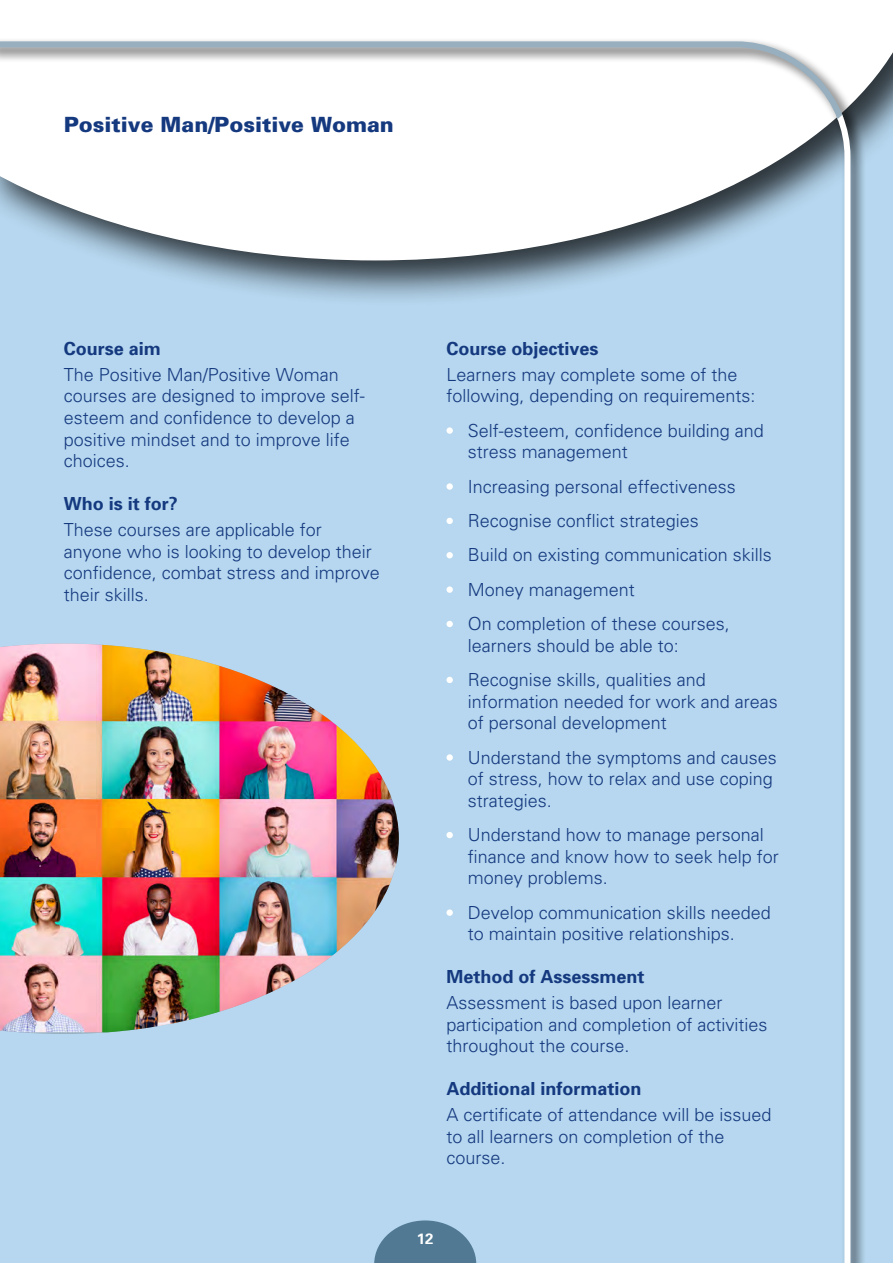
<style>
.page{position:relative;width:893px;height:1263px;background:#b6d7ef}
.page>*{position:absolute;margin:0;border:0;box-sizing:border-box;transform-origin:0 0}
.H4_Sub_heading_14pt{font:900 21px "Univers";color:#15397f}
.List_white_bullets{font:300 18px/21.6px "Univers";color:#15397f}
.Body_text_12pt{font:300 18px/21.6px "Univers";color:#15397f}
.Body_text_12pt-2{font:700 18px "Univers";color:#15397f}
.t1{font:700 15px "Univers";color:#fff}
</style>
<div class="page">
<div style="left:0;top:0;width:893px;height:307px;background:#000;opacity:.75"></div>
<svg style="left:0;top:0;width:893px;height:260px;background:#e2e8ec"></svg>
<div style="left:0;top:38px;width:859px;height:98px;background:#fff"></div>
<svg style="left:0;top:40px;width:848px;height:87px"></svg>
<div style="left:834px;top:112px;width:33px;height:1151px;background:#000;opacity:.75"></div>
<svg style="left:832px;top:108px;width:21px;height:1155px"></svg>
<svg style="left:374px;top:1220px;width:102px;height:43px"></svg>
<div style="left:446px;top:427px;width:7px;height:7px;background:#fff;border-radius:50%"></div>
<div style="left:446px;top:483px;width:7px;height:7px;background:#fff;border-radius:50%"></div>
<div style="left:446px;top:518px;width:7px;height:6px;background:#fff;border-radius:50%"></div>
<div style="left:446px;top:552px;width:7px;height:6px;background:#fff;border-radius:50%"></div>
<div style="left:446px;top:586px;width:7px;height:7px;background:#fff;border-radius:50%"></div>
<div style="left:446px;top:621px;width:7px;height:6px;background:#fff;border-radius:50%"></div>
<div style="left:446px;top:677px;width:7px;height:6px;background:#fff;border-radius:50%"></div>
<div style="left:446px;top:754px;width:7px;height:7px;background:#fff;border-radius:50%"></div>
<div style="left:446px;top:832px;width:7px;height:6px;background:#fff;border-radius:50%"></div>
<div style="left:446px;top:909px;width:7px;height:7px;background:#fff;border-radius:50%"></div>
<img style="left:0;top:643px;width:399px;height:389px">
<h4 class="H4_Sub_heading_14pt" style="left:64px;top:111px;width:332px">Positive Man/Positive Woman</h4>
<p class="Body_text_12pt-2" style="left:64px;top:337px;width:99px">Course aim</p>
<p class="Body_text_12pt" style="left:64px;top:363px;width:303px">The Positive Man/Positive Woman courses are designed to improve self&shy;esteem and confidence to develop a positive mindset and to improve life choices.</p>
<p class="Body_text_12pt-2" style="left:64px;top:492px;width:116px">Who is it for?</p>
<p class="Body_text_12pt" style="left:64px;top:518px;width:318px">These courses are applicable for anyone who is looking to develop their confidence, combat stress and improve their skills.</p>
<p class="Body_text_12pt-2" style="left:446px;top:337px;width:154px">Course objectives</p>
<p class="Body_text_12pt" style="left:446px;top:363px;width:311px">Learners may complete some of the following, depending on requirements:</p>
<p class="List_white_bullets" style="left:468px;top:419px;width:298px">Self-esteem, confidence building and stress management</p>
<p class="List_white_bullets" style="left:468px;top:475px;width:270px">Increasing personal effectiveness</p>
<p class="List_white_bullets" style="left:468px;top:509px;width:233px">Recognise conflict strategies</p>
<p class="List_white_bullets" style="left:468px;top:544px;width:306px">Build on existing communication skills</p>
<p class="List_white_bullets" style="left:468px;top:578px;width:169px">Money management</p>
<p class="List_white_bullets" style="left:468px;top:612px;width:264px">On completion of these courses, learners should be able to:</p>
<p class="List_white_bullets" style="left:468px;top:668px;width:312px">Recognise skills, qualities and information needed for work and areas of personal development</p>
<p class="List_white_bullets" style="left:468px;top:746px;width:311px">Understand the symptoms and causes of stress, how to relax and use coping strategies.</p>
<p class="List_white_bullets" style="left:468px;top:823px;width:313px">Understand how to manage personal finance and know how to seek help for money problems.</p>
<p class="List_white_bullets" style="left:468px;top:901px;width:305px">Develop communication skills needed to maintain positive relationships.</p>
<p class="Body_text_12pt-2" style="left:446px;top:965px;width:199px">Method of Assessment</p>
<p class="Body_text_12pt" style="left:446px;top:991px;width:323px">Assessment is based upon learner participation and completion of activities throughout the course.</p>
<p class="Body_text_12pt-2" style="left:446px;top:1077px;width:197px">Additional information</p>
<p class="Body_text_12pt" style="left:446px;top:1103px;width:327px">A certificate of attendance will be issued to all learners on completion of the course.</p>
<p class="t1" style="left:417px;top:1229px;width:18px">12</p>
</div>
